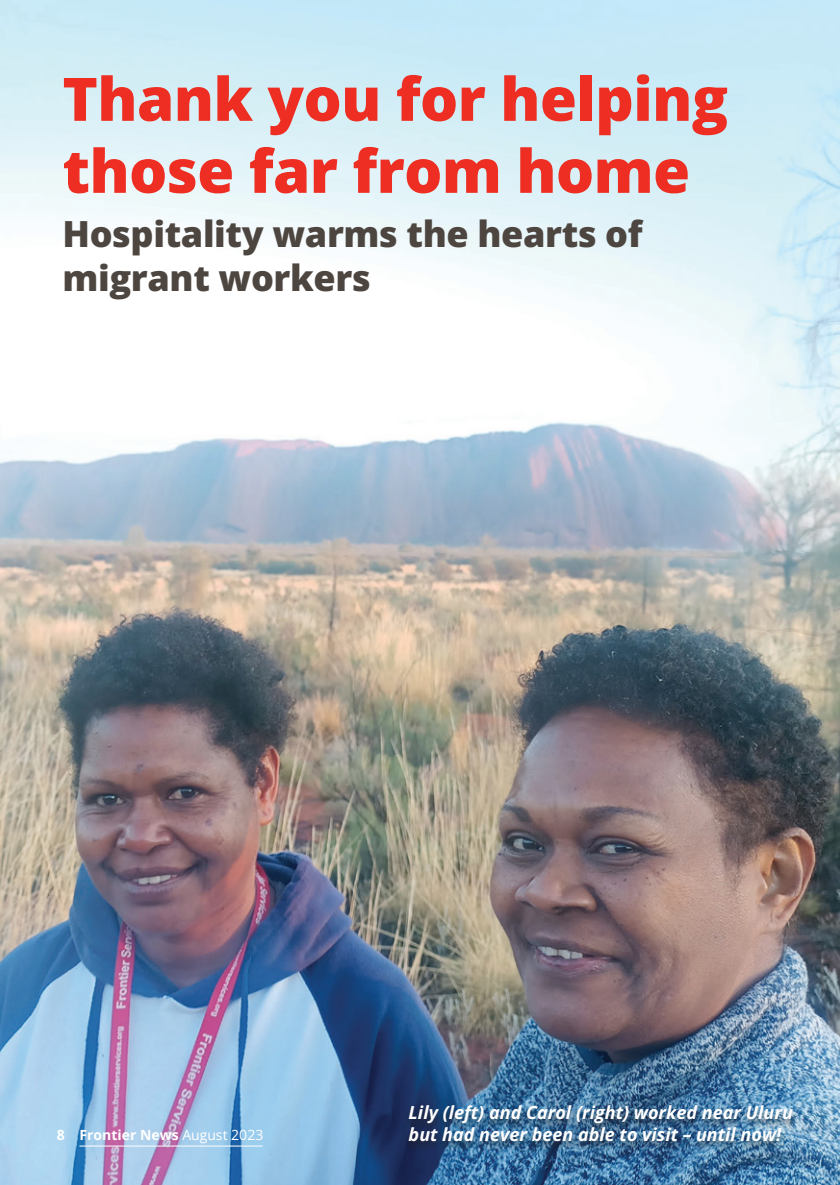
<style>
.page{position:relative;width:840px;height:1185px;background:#fff}
.page>*{position:absolute;margin:0;border:0;box-sizing:border-box;transform-origin:0 0}
.t1{font:800 60px/72px "Open Sans";letter-spacing:-.01em;color:#ee2e22}
.t2{font:800 36px/43.2px "Open Sans";letter-spacing:-.01em;color:#4d453f}
.t3{font:italic 700 18px/21.6px "Open Sans";color:#fff}
.t4{font:700 14px "Open Sans";color:#fff}
.s1{font-weight:400}
</style>
<div class="page">
<img style="left:0;top:0;width:839px;height:1185px">
<div style="left:403px;top:1104px;width:394px;height:48px;background:#231f20;opacity:.55"></div>
<hr style="left:79px;top:1145px;width:183px;height:1px;background:#fff">
<h1 class="t1" style="left:62px;top:62px;width:667px">Thank you for helping those far from home</h1>
<h2 class="t2" style="left:62px;top:212px;width:581px">Hospitality warms the hearts of migrant workers</h2>
<p class="t4" style="left:57px;top:1125px;width:208px">8 Frontier News <span class="s1">August 2023</span></p>
<p class="t3" style="left:408px;top:1101px;width:385px">Lily (left) and Carol (right) worked near Uluru but had never been able to visit – until now!</p>
</div>
